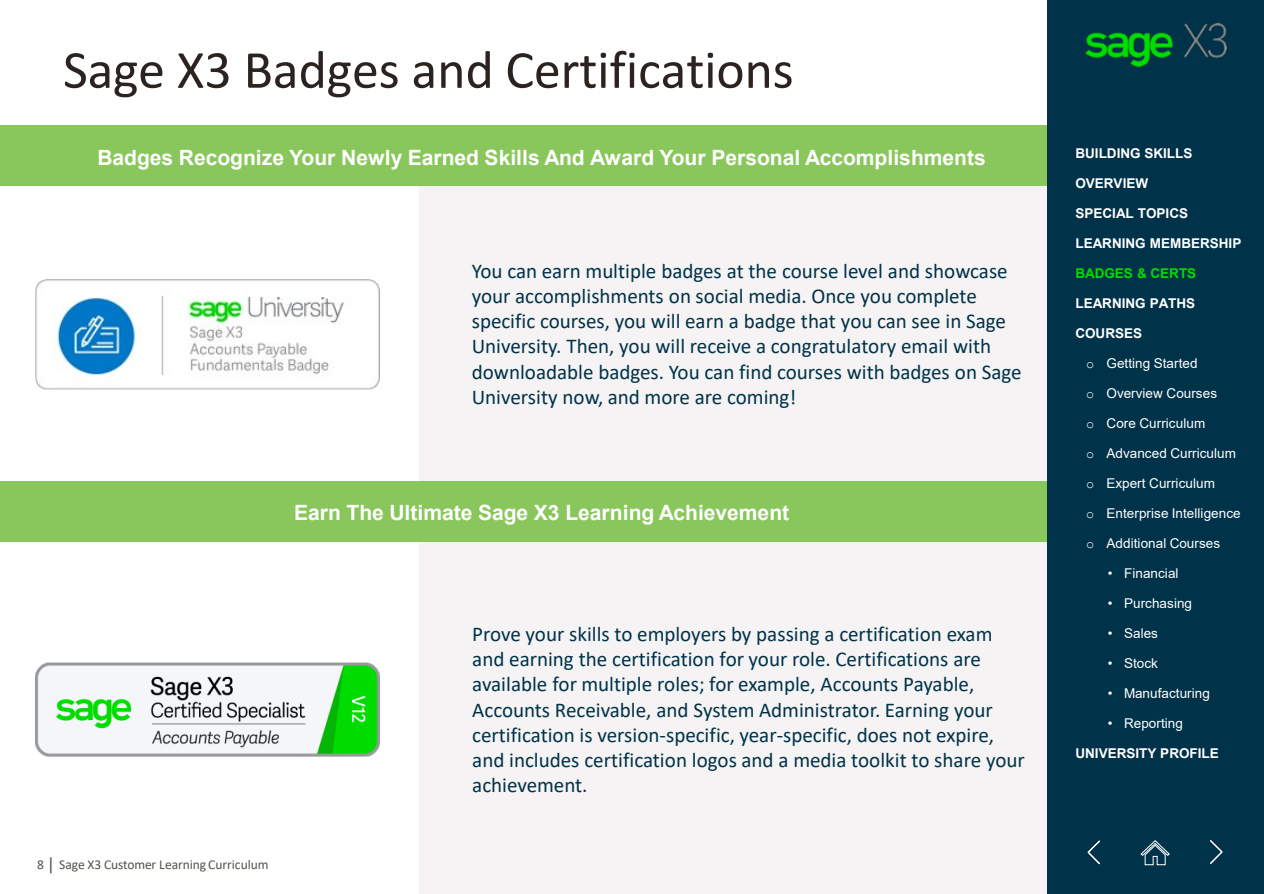
<style>
.page{position:relative;width:1264px;height:894px;background:#fff}
.page>*{position:absolute;margin:0;border:0;box-sizing:border-box;transform-origin:0 0}
.t1{font:54px "Calibri";letter-spacing:-.005em;color:#2b2320}
.t2{font:21px/25.2px "Calibri";color:#003249}
.t3{font:700 21px "Arial";color:#fff}
.t4{font:13.5px "Arial";letter-spacing:.005em;color:#fff}
.t5{font:700 13.5px "Arial";color:#fff}
.t6{font:13.5px "Calibri";letter-spacing:-.005em;color:#515249}
.t7{font:700 13.5px "Arial";color:#00dc01}
.s1{font-size:18px}
.s2{font-family:"Courier New"}
</style>
<div class="page">
<div style="left:419px;top:186px;width:681px;height:295px;background:#f5f3f3"></div>
<div style="left:419px;top:525px;width:681px;height:368px;background:#f5f3f3"></div>
<div style="left:0;top:481px;width:1081px;height:61px;background:#89c65b"></div>
<img style="left:36px;top:279px;width:343px;height:110px">
<div style="left:0;top:125px;width:1081px;height:61px;background:#89c65b"></div>
<img style="left:36px;top:662px;width:343px;height:94px">
<div style="left:1047px;top:0;width:216px;height:893px;background:#003249"></div>
<img style="left:1085px;top:24px;width:140px;height:42px">
<svg style="left:1140px;top:840px;width:30px;height:25px"></svg>
<svg style="left:1087px;top:840px;width:13px;height:24px"></svg>
<svg style="left:1210px;top:840px;width:12px;height:24px"></svg>
<h2 class="t1" style="left:63px;top:32px;width:732px">Sage X3 Badges and Certifications</h2>
<p class="t3" style="left:97px;top:143px;width:889px">Badges Recognize Your Newly Earned Skills And Award Your Personal Accomplishments</p>
<p class="t2" style="left:471px;top:257px;width:551px">You can earn multiple badges at the course level and showcase your accomplishments on social media. Once you complete specific courses, you will earn a badge that you can see in Sage University. Then, you will receive a congratulatory email with downloadable badges. You can find courses with badges on Sage University now, and more are coming!</p>
<p class="t3" style="left:294px;top:498px;width:496px">Earn The Ultimate Sage X3 Learning Achievement</p>
<p class="t6" style="left:37px;top:855px;width:233px">8 <span class="s1">|</span> Sage X3 Customer Learning Curriculum</p>
<p class="t2" style="left:472px;top:620px;width:554px">Prove your skills to employers by passing a certification exam and earning the certification for your role. Certifications are available for multiple roles; for example, Accounts Payable, Accounts Receivable, and System Administrator. Earning your certification is version-specific, year-specific, does not expire, and includes certification logos and a media toolkit to share your achievement.</p>
<p class="t5" style="left:1075px;top:143px;width:119px">BUILDING SKILLS</p>
<p class="t5" style="left:1075px;top:173px;width:74px">OVERVIEW</p>
<p class="t5" style="left:1075px;top:203px;width:114px">SPECIAL TOPICS</p>
<p class="t5" style="left:1075px;top:233px;width:167px">LEARNING MEMBERSHIP</p>
<p class="t7" style="left:1075px;top:263px;width:122px">BADGES &amp; CERTS</p>
<p class="t5" style="left:1075px;top:293px;width:121px">LEARNING PATHS</p>
<p class="t5" style="left:1075px;top:323px;width:68px">COURSES</p>
<p class="t4" style="left:1085px;top:354px;width:113px"><span class="s2">o</span> Getting Started</p>
<p class="t4" style="left:1085px;top:383px;width:132px"><span class="s2">o</span> Overview Courses</p>
<p class="t4" style="left:1085px;top:413px;width:120px"><span class="s2">o</span> Core Curriculum</p>
<p class="t4" style="left:1085px;top:444px;width:151px"><span class="s2">o</span> Advanced Curriculum</p>
<p class="t4" style="left:1085px;top:473px;width:130px"><span class="s2">o</span> Expert Curriculum</p>
<p class="t4" style="left:1085px;top:503px;width:156px"><span class="s2">o</span> Enterprise Intelligence</p>
<p class="t4" style="left:1085px;top:534px;width:135px"><span class="s2">o</span> Additional Courses</p>
<p class="t4" style="left:1107px;top:563px;width:72px">• Financial</p>
<p class="t4" style="left:1107px;top:593px;width:86px">• Purchasing</p>
<p class="t4" style="left:1107px;top:624px;width:52px">• Sales</p>
<p class="t4" style="left:1107px;top:653px;width:52px">• Stock</p>
<p class="t4" style="left:1107px;top:683px;width:104px">• Manufacturing</p>
<p class="t4" style="left:1107px;top:714px;width:77px">• Reporting</p>
<p class="t5" style="left:1075px;top:743px;width:145px">UNIVERSITY PROFILE</p>
</div>
